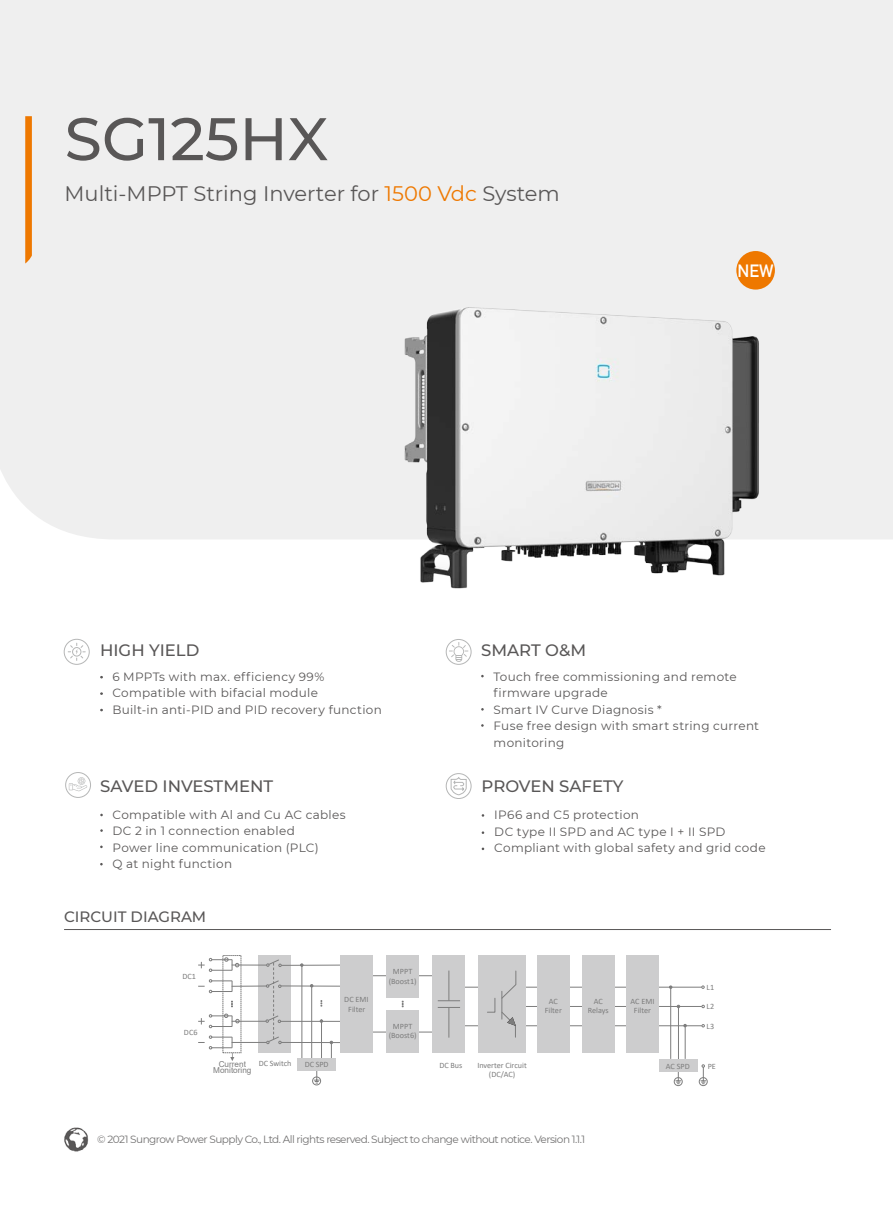
<style>
.page{position:relative;width:893px;height:1212px;background:#fff}
.page>*{position:absolute;margin:0;border:0;box-sizing:border-box;transform-origin:0 0}
.t1{font:500 60px "Montserrat";color:#595757}
.t2{font:21px "Montserrat";color:#595757}
.t3{font:700 17.4px "DIN Alternate";color:#fff}
.t4{font:500 16.5px "Montserrat";color:#595757}
.t5{font:500 15px "Montserrat";color:#595757}
.t6{font:12px/16.5px "Montserrat";letter-spacing:.025em;color:#595757}
.t7{font:10.5px "Montserrat";letter-spacing:-.05em;color:#727171}
.t8{font:8.25px/9.8px "Calibri";color:#7d7d7d;text-align:center}
.t9{font:8.25px/6.8px "Arial";color:#7d7d7d;text-align:center}
.s1{color:#ee7800}
</style>
<div class="page">
<img style="left:64px;top:1127px;width:25px;height:25px">
<hr style="left:64px;top:929px;width:767px;height:1px;background:#595757">
<div style="left:0;top:0;width:893px;height:539px;background:#efefef"></div>
<svg style="left:25px;top:116px;width:7px;height:147px"></svg>
<svg style="left:67px;top:642px;width:19px;height:19px"></svg>
<div style="left:64px;top:639px;width:26px;height:26px;border:1px solid #b5b6b6;border-radius:50%"></div>
<div style="left:446px;top:639px;width:25px;height:26px;border:1px solid #b5b6b6;border-radius:50%"></div>
<svg style="left:449px;top:642px;width:19px;height:20px"></svg>
<div style="left:446px;top:773px;width:25px;height:26px;border:1px solid #b5b6b6;border-radius:50%"></div>
<svg style="left:450px;top:776px;width:17px;height:20px"></svg>
<div style="left:65px;top:772px;width:26px;height:26px;border:1px solid #b5b6b6;border-radius:50%"></div>
<svg style="left:69px;top:777px;width:18px;height:14px"></svg>
<div style="left:736px;top:251px;width:39px;height:39px;background:#ee7800;border-radius:50%"></div>
<img style="left:390px;top:291px;width:383px;height:298px">
<div style="left:258px;top:955px;width:32px;height:98px;background:#cdcdce"></div>
<hr style="left:357px;top:1032px;width:92px;height:1px;background:#7d7d7d">
<hr style="left:281px;top:1042px;width:84px;height:1px;background:#7d7d7d">
<hr style="left:281px;top:1021px;width:78px;height:1px;background:#7d7d7d">
<hr style="left:357px;top:975px;width:92px;height:1px;background:#7d7d7d">
<hr style="left:520px;top:1006px;width:182px;height:1px;background:#7d7d7d">
<div style="left:699px;top:1077px;width:9px;height:9px;border:1px solid #7d7d7d;border-radius:50%"></div>
<svg style="left:701px;top:1064px;width:5px;height:20px"></svg>
<hr style="left:678px;top:1006px;width:1px;height:54px;background:#7d7d7d">
<div style="left:674px;top:1077px;width:9px;height:9px;border:1px solid #7d7d7d;border-radius:50%"></div>
<svg style="left:676px;top:1072px;width:5px;height:12px"></svg>
<hr style="left:670px;top:987px;width:1px;height:72px;background:#7d7d7d">
<hr style="left:685px;top:1025px;width:1px;height:34px;background:#7d7d7d">
<div style="left:659px;top:1059px;width:39px;height:13px;background:#cdcdce"></div>
<hr style="left:281px;top:985px;width:84px;height:1px;background:#7d7d7d">
<hr style="left:449px;top:987px;width:253px;height:1px;background:#7d7d7d">
<hr style="left:454px;top:1025px;width:248px;height:1px;background:#7d7d7d">
<div style="left:537px;top:955px;width:33px;height:98px;background:#cdcdce"></div>
<div style="left:582px;top:955px;width:33px;height:98px;background:#cdcdce"></div>
<div style="left:626px;top:955px;width:33px;height:98px;background:#cdcdce"></div>
<div style="left:478px;top:955px;width:47px;height:98px;background:#cdcdce"></div>
<svg style="left:487px;top:970px;width:29px;height:67px"></svg>
<hr style="left:281px;top:965px;width:78px;height:1px;background:#7d7d7d">
<div style="left:432px;top:955px;width:33px;height:98px;background:#cdcdce"></div>
<svg style="left:438px;top:1000px;width:22px;height:1px"></svg>
<svg style="left:438px;top:1007px;width:22px;height:1px"></svg>
<hr style="left:449px;top:970px;width:1px;height:31px;background:#7d7d7d">
<hr style="left:449px;top:1007px;width:1px;height:30px;background:#7d7d7d">
<div style="left:340px;top:955px;width:33px;height:98px;background:#cdcdce"></div>
<div style="left:386px;top:955px;width:33px;height:43px;background:#cdcdce"></div>
<div style="left:386px;top:1010px;width:33px;height:43px;background:#cdcdce"></div>
<hr style="left:232px;top:986px;width:34px;height:1px;background:#7d7d7d">
<hr style="left:232px;top:965px;width:35px;height:1px;background:#7d7d7d">
<hr style="left:232px;top:1042px;width:35px;height:1px;background:#7d7d7d">
<hr style="left:232px;top:1021px;width:34px;height:1px;background:#7d7d7d">
<svg style="left:198px;top:957px;width:41px;height:15px"></svg>
<svg style="left:198px;top:979px;width:35px;height:14px"></svg>
<svg style="left:231px;top:1001px;width:2px;height:6px"></svg>
<svg style="left:198px;top:1035px;width:36px;height:26px"></svg>
<svg style="left:198px;top:1014px;width:41px;height:14px"></svg>
<svg style="left:266px;top:959px;width:16px;height:85px"></svg>
<hr style="left:302px;top:965px;width:1px;height:95px;background:#7d7d7d">
<svg style="left:330px;top:1041px;width:3px;height:17px"></svg>
<hr style="left:321px;top:1019px;width:1px;height:45px;background:#7d7d7d">
<hr style="left:311px;top:985px;width:1px;height:83px;background:#7d7d7d">
<div style="left:312px;top:1076px;width:9px;height:9px;border:1px solid #7d7d7d;border-radius:50%"></div>
<svg style="left:314px;top:1071px;width:5px;height:13px"></svg>
<div style="left:297px;top:1058px;width:39px;height:13px;background:#cdcdce"></div>
<h1 class="t1" style="left:65px;top:97px;width:265px">SG125HX</h1>
<h2 class="t2" style="left:65px;top:179px;width:497px">Multi-MPPT String Inverter for <span class="s1">1500 Vdc</span> System</h2>
<h3 class="t4" style="left:100px;top:639px;width:101px">HIGH YIELD</h3>
<h3 class="t4" style="left:481px;top:639px;width:106px">SMART O&amp;M</h3>
<h3 class="t3" style="left:737px;top:257px;width:38px">NEW</h3>
<p class="t6" style="left:112px;top:668px;width:271px">6 MPPTs with max. efficiency 99%<br>Compatible with bifacial module<br>Built-in anti-PID and PID recovery function</p>
<p class="t6" style="left:494px;top:668px;width:267px">Touch free commissioning and remote firmware upgrade<br>Smart IV Curve Diagnosis *<br>Fuse free design with smart string current monitoring</p>
<h3 class="t4" style="left:100px;top:774px;width:174px">SAVED INVESTMENT</h3>
<h3 class="t4" style="left:482px;top:774px;width:143px">PROVEN SAFETY</h3>
<p class="t6" style="left:112px;top:806px;width:235px">Compatible with Al and Cu AC cables<br>DC 2 in 1 connection enabled<br>Power line communication (PLC)<br>Q at night function</p>
<p class="t6" style="left:494px;top:806px;width:273px">IP66 and C5 protection<br>DC type II SPD and AC type I + II SPD<br>Compliant with global safety and grid code</p>
<p class="t5" style="left:64px;top:906px;width:144px">CIRCUIT DIAGRAM</p>
<p class="t8" style="left:182px;top:971px;width:15px">DC1</p>
<p class="t8" style="left:389px;top:966px;width:30px">MPPT (Boost1)</p>
<p class="t8" style="left:707px;top:982px;width:9px">L1</p>
<p class="t8" style="left:184px;top:1027px;width:15px">DC6</p>
<p class="t8" style="left:344px;top:994px;width:26px">DC EMI<br>Filter</p>
<p class="t8" style="left:389px;top:1021px;width:30px">MPPT (Boost6)</p>
<p class="t8" style="left:545px;top:996px;width:19px">AC<br>Filter</p>
<p class="t8" style="left:588px;top:996px;width:22px">AC<br>Relays</p>
<p class="t8" style="left:630px;top:996px;width:26px">AC EMI<br>Filter</p>
<p class="t8" style="left:707px;top:1001px;width:9px">L2</p>
<p class="t8" style="left:707px;top:1021px;width:9px">L3</p>
<p class="t9" style="left:213px;top:1060px;width:40px">Current<br>Monitoring</p>
<p class="t8" style="left:259px;top:1058px;width:34px">DC Switch</p>
<p class="t8" style="left:439px;top:1060px;width:25px">DC Bus</p>
<p class="t8" style="left:477px;top:1060px;width:51px">Inverter Circuit</p>
<p class="t8" style="left:666px;top:1061px;width:25px">AC SPD</p>
<p class="t8" style="left:489px;top:1069px;width:28px">(DC/AC)</p>
<p class="t8" style="left:305px;top:1059px;width:25px">DC SPD</p>
<p class="t8" style="left:708px;top:1061px;width:10px">PE</p>
<p class="t7" style="left:97px;top:1132px;width:489px">© 2021 Sungrow Power Supply Co., Ltd. All rights reserved. Subject to change without notice. Version 1.1.1</p>
</div>
